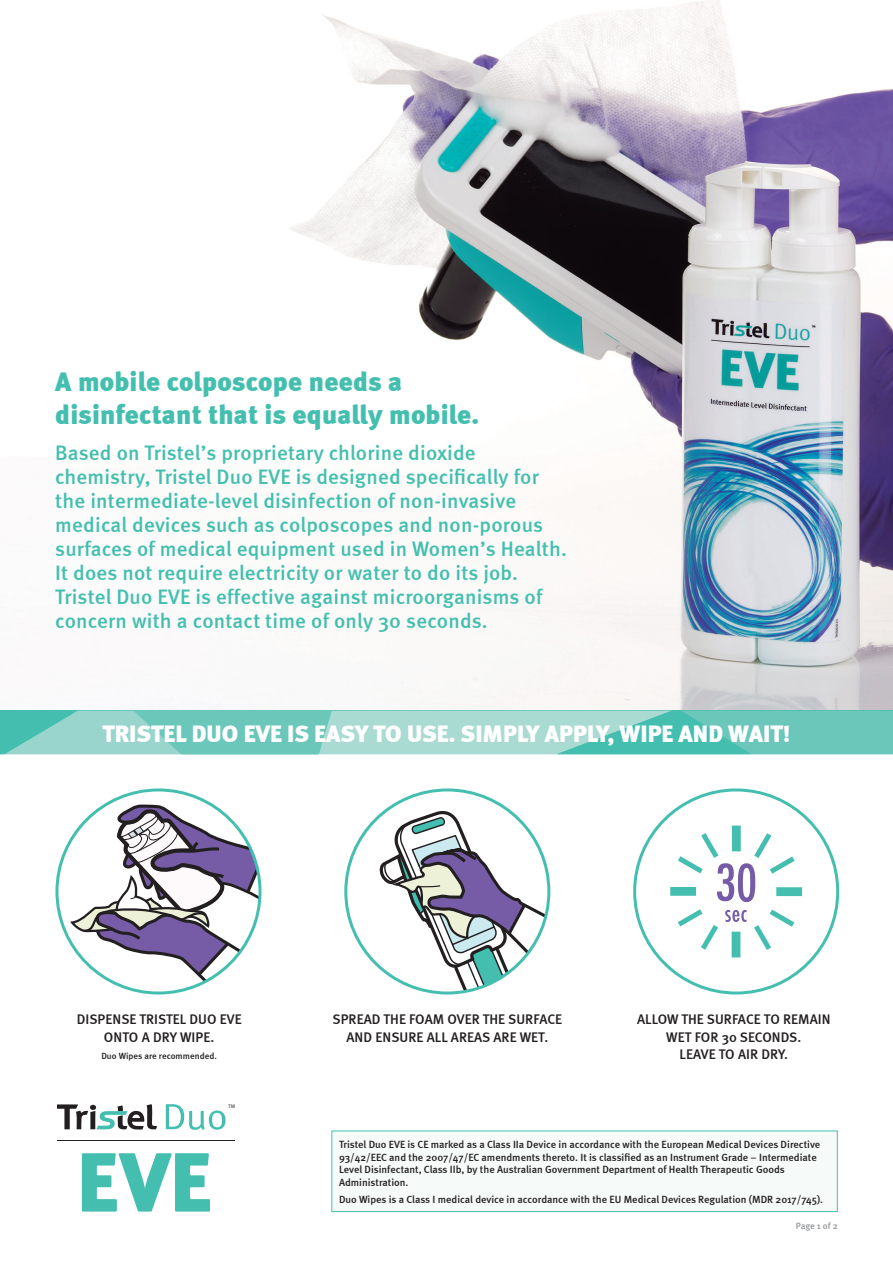
<style>
.page{position:relative;width:893px;height:1263px;background:#fff}
.page>*{position:absolute;margin:0;border:0;box-sizing:border-box;transform-origin:0 0}
.t1{font:900 27px/33px "Meta";letter-spacing:.01em;color:#44bfaf}
.t2{font:900 24px "Meta";color:#fff}
.t3{font:500 21px/24px "Meta";letter-spacing:.01em;color:#44bfaf}
.t4{font:500 13.95px/17.5px "Meta";letter-spacing:.005em;color:#231f20;text-align:center}
.t5{font:500 10.5px/12.8px "Meta";color:#231f20}
.t6{font:500 9px "Meta";letter-spacing:.005em;color:#231f20}
.t7{font:500 9px "Meta Pro";letter-spacing:-.005em;color:#939598}
.t8{font:5.25px "Meta Pro";color:#231f20;scale:1.07 1}
</style>
<div class="page">
<img style="left:0;top:0;width:893px;height:711px">
<div style="left:332px;top:1131px;width:505px;height:80px;background:#f6fbfa"></div>
<div style="left:331px;top:1130px;width:507px;height:82px;border:1px solid #44bfaf"></div>
<hr style="left:57px;top:1140px;width:178px;height:1px;background:#231f20">
<svg style="left:57px;top:1104px;width:100px;height:26px"></svg>
<svg style="left:166px;top:1104px;width:60px;height:26px"></svg>
<svg style="left:82px;top:1153px;width:128px;height:58px"></svg>
<svg style="left:57px;top:790px;width:203px;height:203px"></svg>
<svg style="left:68px;top:803px;width:192px;height:190px"></svg>
<svg style="left:379px;top:809px;width:170px;height:184px"></svg>
<svg style="left:0;top:711px;width:893px;height:43px;background:#7fcdc2"></svg>
<div style="left:732px;top:825px;width:9px;height:26px;background:#44bfaf"></div>
<div style="left:670px;top:887px;width:26px;height:9px;background:#44bfaf"></div>
<div style="left:732px;top:932px;width:8px;height:25px;background:#44bfaf"></div>
<div style="left:776px;top:887px;width:26px;height:9px;background:#44bfaf"></div>
<svg style="left:672px;top:827px;width:128px;height:128px"></svg>
<h1 class="t1" style="left:55px;top:364px;width:425px">A mobile colposcope needs a disinfectant that is equally mobile.</h1>
<p class="t3" style="left:55px;top:441px;width:513px">Based on Tristel’s proprietary chlorine dioxide chemistry, Tristel Duo EVE is designed specifically for the intermediate-level disinfection of non-invasive medical devices such as colposcopes and non-porous surfaces of medical equipment used in Women’s Health.<br>It does not require electricity or water to do its job.<br>Tristel Duo EVE is effective against microorganisms of concern with a contact time of only 30 seconds.</p>
<h2 class="t2" style="left:102px;top:719px;width:690px">TRISTEL DUO EVE IS EASY TO USE. SIMPLY APPLY, WIPE AND WAIT!</h2>
<h3 class="t4" style="left:77px;top:1011px;width:167px">DISPENSE TRISTEL DUO EVE<br>ONTO A DRY WIPE.</h3>
<p class="t6" style="left:101px;top:1051px;width:117px">Duo Wipes are recommended.</p>
<p class="t8" style="left:228px;top:1103px;width:8px">TM</p>
<h3 class="t4" style="left:333px;top:1011px;width:231px">SPREAD THE FOAM OVER THE SURFACE<br>AND ENSURE ALL AREAS ARE WET.</h3>
<h3 class="t4" style="left:637px;top:1011px;width:195px">ALLOW THE SURFACE TO REMAIN<br>WET FOR 30 SECONDS.<br>LEAVE TO AIR DRY.</h3>
<p class="t5" style="left:339px;top:1138px;width:483px">Tristel Duo EVE is CE marked as a Class IIa Device in accordance with the European Medical Devices Directive 93/42/EEC and the 2007/47/EC amendments thereto. It is classified as an Instrument Grade – Intermediate Level Disinfectant, Class IIb, by the Australian Government Department of Health Therapeutic Goods Administration.</p>
<p class="t5" style="left:339px;top:1193px;width:486px">Duo Wipes is a Class I medical device in accordance with the EU Medical Devices Regulation (MDR 2017/745).</p>
<p class="t7" style="left:796px;top:1220px;width:44px">Page 1 of 2</p>
</div>
